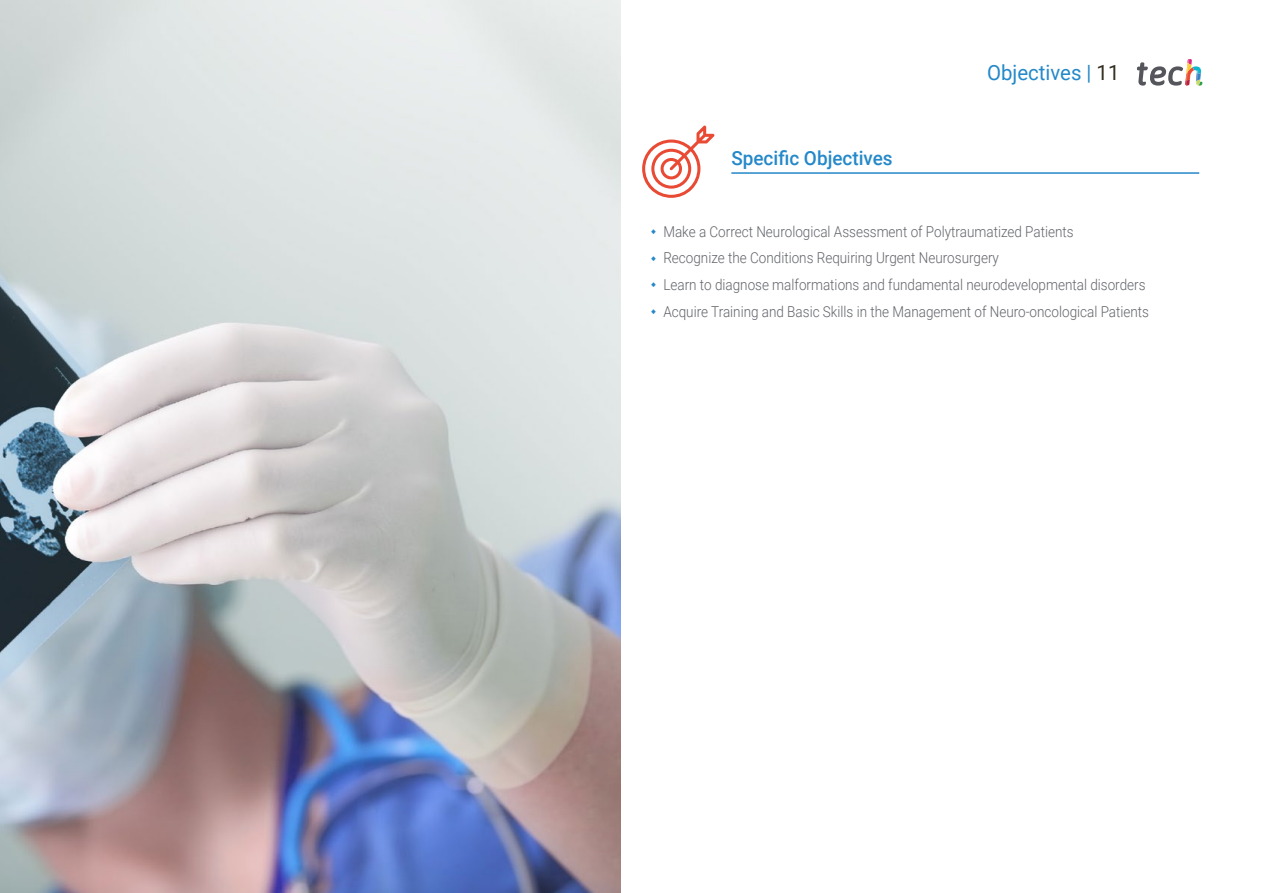
<style>
.page{position:relative;width:1263px;height:893px;background:#fff}
.page>*{position:absolute;margin:0;border:0;box-sizing:border-box;transform-origin:0 0}
.t1{font:21px "Roboto";color:#2488c9}
.t2{font:500 19.5px "Roboto";color:#2488c9}
.t3{font:300 15px/26.7px "Roboto";color:#61646a;scale:.9 1}
.s1{color:#312e20}
</style>
<div class="page">
<img style="left:0;top:0;width:621px;height:893px">
<svg style="left:1137px;top:59px;width:65px;height:27px"></svg>
<hr style="left:731px;top:173px;width:468px;height:1px;background:#2488c9">
<svg style="left:642px;top:125px;width:72px;height:73px"></svg>
<h2 class="t2" style="left:731px;top:144px;width:163px">Specific Objectives</h2>
<h1 class="t1" style="left:987px;top:57px;width:134px">Objectives | <span class="s1">11</span></h1>
<p class="t3" style="left:663px;top:217px;width:541px">Make a Correct Neurological Assessment of Polytraumatized Patients<br>Recognize the Conditions Requiring Urgent Neurosurgery<br>Learn to diagnose malformations and fundamental neurodevelopmental disorders Acquire Training and Basic Skills in the Management of Neuro-oncological Patients</p>
</div>
